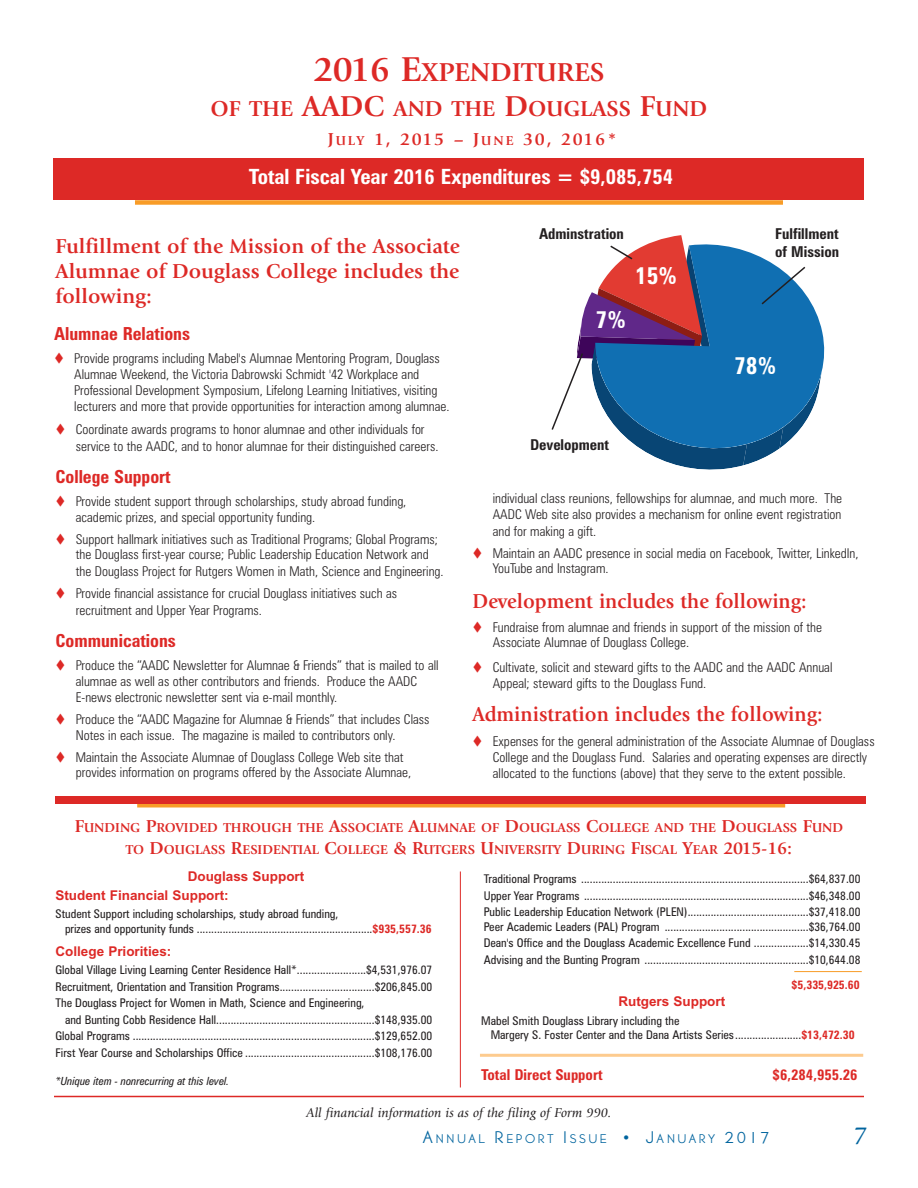
<style>
.page{position:relative;width:918px;height:1188px;background:#fff}
.page>*{position:absolute;margin:0;border:0;box-sizing:border-box;transform-origin:0 0}
.t1{font:36px "Coronet";color:#00649e}
.t2{font:700 27px "Giovanni";color:#dd2926}
.t3{font:700 condensed 24px "Zurich BT";color:#fff}
.t4{font:700 22.5px "Giovanni";color:#dd2926}
.t5{font:700 21px/25.2px "Giovanni";color:#dd2926;text-align:justify}
.t6{font:700 21px "Giovanni";color:#dd2926;scale:.95 1}
.t7{font:700 condensed 21px "Zurich BT";color:#fff}
.t8{font:700 condensed 18px "Zurich BT";color:#dd2926}
.t9{font:700 18px "Giovanni";letter-spacing:.095em;color:#dd2926}
.t10{font:700 condensed 15px/18px "Zurich BT";color:#231f20}
.t11{font:700 condensed 15px "Zurich BT";color:#dd2926}
.t12{font:300 condensed 13.5px/15.9px "Zurich BT";color:#231f20}
.t13{font:700 13.5px/21.6px "Giovanni";color:#dd2926;text-align:center}
.t14{font:700 13.5px/19.2px "Arial";color:#dd2926}
.t15{font:italic 13.5px "Giovanni";color:#231f20}
.t16{font:12.3px "Bernhard Gothic SG";letter-spacing:.205em;color:#00649e}
.t17{font:condensed 12px/16.5px "Zurich BT";color:#231f20;text-align:justify}
.t18{font:700 condensed 12px "Zurich BT";color:#dd2926}
.t19{font:italic condensed 11.25px "Zurich BT";color:#231f20}
.s1{font-size:36px}
.s2{font-size:30px}
.s3{font-size:13.5px}
.s4{color:#dd2926}
.s5{font-size:18px}
.s6{font-weight:700;color:#dd2926}
.s7{font-size:16.5px}
</style>
<div class="page">
<div style="left:54px;top:158px;width:810px;height:42px;background:#dd2926"></div>
<hr style="left:54px;top:1096px;width:810px;height:1px;background:#dd2926">
<hr style="left:480px;top:1054px;width:383px;height:3px;background:#fdcb8f">
<hr style="left:460px;top:871px;width:1px;height:217px;background:#dd2926">
<svg style="left:551px;top:235px;width:272px;height:235px"></svg>
<div style="left:135px;top:200px;width:648px;height:5px;background:#f89c27"></div>
<hr style="left:794px;top:971px;width:68px;height:1px;background:#f89c27">
<div style="left:137px;top:803px;width:648px;height:5px;background:#f89c27"></div>
<div style="left:55px;top:796px;width:810px;height:8px;background:#dd2926"></div>
<h2 class="t2" style="left:314px;top:62px;width:292px"><span class="s1">2016 E</span>XPENDITURES</h2>
<h3 class="t4" style="left:210px;top:100px;width:499px">OF THE <span class="s2">AADC</span> AND THE <span class="s2">D</span>OUGLASS <span class="s2">F</span>UND</h3>
<h3 class="t9" style="left:328px;top:132px;width:291px">J<span class="s3">ULY</span> 1, 2015 – J<span class="s3">UNE</span> 30, 2016*</h3>
<h3 class="t7" style="left:249px;top:169px;width:426px">Total Fiscal Year 2016 Expenditures = $9,085,754</h3>
<h3 class="t5" style="left:56px;top:235px;width:406px">Fulfillment of the Mission of the Associate Alumnae of Douglass College includes the following:</h3>
<h3 class="t8" style="left:54px;top:327px;width:138px">Alumnae Relations</h3>
<p class="t12" style="left:74px;top:352px;width:377px;text-indent:-20px"><span class="s4">▼</span> Provide programs including Mabel's Alumnae Mentoring Program, Douglass Alumnae Weekend, the Victoria Dabrowski Schmidt '42 Workplace and Professional Development Symposium, Lifelong Learning Initiatives, visiting lecturers and more that provide opportunities for interaction among alumnae.</p>
<p class="t12" style="left:76px;top:422px;width:364px;line-height:16.6px;text-indent:-20px"><span class="s4">▼</span> Coordinate awards programs to honor alumnae and other individuals for service to the AADC, and to honor alumnae for their distinguished careers.</p>
<h3 class="t8" style="left:55px;top:470px;width:117px">College Support</h3>
<p class="t12" style="left:76px;top:495px;width:332px;line-height:15.5px;text-indent:-20px"><span class="s4">▼</span> Provide student support through scholarships, study abroad funding, academic prizes, and special opportunity funding.</p>
<p class="t12" style="left:76px;top:532px;width:369px;text-indent:-20px"><span class="s4">▼</span> Support hallmark initiatives such as Traditional Programs; Global Programs; the Douglass first-year course; Public Leadership Education Network and the Douglass Project for Rutgers Women in Math, Science and Engineering.</p>
<p class="t12" style="left:76px;top:586px;width:323px;line-height:16.6px;text-indent:-20px"><span class="s4">▼</span> Provide financial assistance for crucial Douglass initiatives such as recruitment and Upper Year Programs.</p>
<h3 class="t8" style="left:55px;top:634px;width:122px">Communications</h3>
<p class="t12" style="left:76px;top:659px;width:364px;text-indent:-20px"><span class="s4">▼</span> Produce the “AADC Newsletter for Alumnae &amp; Friends” that is mailed to all alumnae as well as other contributors and friends. Produce the AADC<br>E-news electronic newsletter sent via e-mail monthly.</p>
<p class="t12" style="left:76px;top:713px;width:355px;line-height:15.5px;text-indent:-20px"><span class="s4">▼</span> Produce the “AADC Magazine for Alumnae &amp; Friends” that includes Class<br>Notes in each issue. The magazine is mailed to contributors only.</p>
<p class="t12" style="left:76px;top:751px;width:337px;line-height:15.5px;text-indent:-20px"><span class="s4">▼</span> Maintain the Associate Alumnae of Douglass College Web site that provides information on programs offered by the Associate Alumnae,</p>
<p class="t10" style="left:539px;top:226px;width:86px">Adminstration</p>
<p class="t10" style="left:775px;top:226px;width:65px">Fulfillment of Mission</p>
<h3 class="t3" style="left:635px;top:266px;width:44px">15%</h3>
<h3 class="t3" style="left:596px;top:310px;width:32px">7%</h3>
<p class="t10" style="left:530px;top:437px;width:81px">Development</p>
<h3 class="t3" style="left:734px;top:357px;width:44px">78%</h3>
<p class="t12" style="left:493px;top:492px;width:351px;text-align:justify">individual class reunions, fellowships for alumnae, and much more. The AADC Web site also provides a mechanism for online event registration and for making a gift.</p>
<p class="t12" style="left:493px;top:547px;width:367px;line-height:15.5px;text-indent:-20px"><span class="s4">▼</span> Maintain an AADC presence in social media on Facebook, Twitter, LinkedIn,<br>YouTube and Instagram.</p>
<h3 class="t6" style="left:473px;top:593px;width:353px">Development includes the following:</h3>
<p class="t12" style="left:493px;top:621px;width:331px;line-height:15.5px;text-indent:-20px"><span class="s4">▼</span> Fundraise from alumnae and friends in support of the mission of the<br>Associate Alumnae of Douglass College.</p>
<p class="t12" style="left:493px;top:660px;width:341px;line-height:16.6px;text-indent:-20px"><span class="s4">▼</span> Cultivate, solicit and steward gifts to the AADC and the AADC Annual<br>Appeal; steward gifts to the Douglass Fund.</p>
<h3 class="t6" style="left:473px;top:706px;width:370px">Administration includes the following:</h3>
<p class="t12" style="left:493px;top:735px;width:383px;text-indent:-20px"><span class="s4">▼</span> Expenses for the general administration of the Associate Alumnae of Douglass<br>College and the Douglass Fund. Salaries and operating expenses are directly allocated to the functions (above) that they serve to the extent possible.</p>
<p class="t13" style="left:75px;top:818px;width:770px"><span class="s5">F</span>UNDING <span class="s5">P</span>ROVIDED THROUGH THE <span class="s5">A</span>SSOCIATE <span class="s5">A</span>LUMNAE OF <span class="s5">D</span>OUGLASS <span class="s5">C</span>OLLEGE AND THE <span class="s5">D</span>OUGLASS <span class="s5">F</span>UND<br>TO <span class="s5">D</span>OUGLASS <span class="s5">R</span>ESIDENTIAL <span class="s5">C</span>OLLEGE <span class="s5">&amp; R</span>UTGERS <span class="s5">U</span>NIVERSITY <span class="s5">D</span>URING <span class="s5">F</span>ISCAL <span class="s5">Y</span>EAR <span class="s5">2015-16:</span></p>
<p class="t14" style="left:55px;top:867px;width:250px;text-indent:132px">Douglass Support<br>Student Financial Support:</p>
<p class="t17" style="left:65px;top:908px;width:368px;line-height:14.4px;text-indent:-10px">Student Support including scholarships, study abroad funding,<br>prizes and opportunity funds .............................................................<span class="s6">$935,557.36</span></p>
<p class="t14" style="left:56px;top:942px;width:117px">College Priorities:</p>
<p class="t17" style="left:55px;top:963px;width:378px">Global Village Living Learning Center Residence Hall*........................$4,531,976.07<br>Recruitment, Orientation and Transition Programs.................................$206,845.00<br>The Douglass Project for Women in Math, Science and Engineering,</p>
<p class="t17" style="left:55px;top:1012px;width:378px;text-indent:10px">and Bunting Cobb Residence Hall.......................................................$148,935.00<br>Global Programs ....................................................................................$129,652.00<br>First Year Course and Scholarships Office .............................................$108,176.00</p>
<p class="t17" style="left:484px;top:872px;width:378px">Traditional Programs ...............................................................................$64,837.00<br>Upper Year Programs ..............................................................................$46,348.00<br>Public Leadership Education Network (PLEN)..........................................$37,418.00</p>
<p class="t17" style="left:484px;top:919px;width:378px">Peer Academic Leaders (PAL) Program ..................................................$36,764.00<br>Dean's Office and the Douglass Academic Excellence Fund ...................$14,330.45<br>Advising and the Bunting Program .........................................................$10,644.08</p>
<p class="t18" style="left:792px;top:980px;width:70px">$5,335,925.60</p>
<p class="t14" style="left:618px;top:991px;width:108px">Rutgers Support</p>
<p class="t17" style="left:491px;top:1015px;width:365px;line-height:14.4px;text-indent:-10px">Mabel Smith Douglass Library including the<br>Margery S. Foster Center and the Dana Artists Series.......................<span class="s6">$13,472.30</span></p>
<p class="t19" style="left:55px;top:1077px;width:175px">*Unique item - nonrecurring at this level.</p>
<p class="t11" style="left:481px;top:1069px;width:123px">Total Direct Support</p>
<p class="t11" style="left:773px;top:1069px;width:87px">$6,284,955.26</p>
<p class="t15" style="left:306px;top:1107px;width:307px">All financial information is as of the filing of Form 990.</p>
<p class="t16" style="left:423px;top:1132px;width:349px"><span class="s7">A</span>NNUAL <span class="s7">R</span>EPORT <span class="s7">I</span>SSUE <span class="s7">• J</span>ANUARY <span class="s7">2017</span></p>
<h1 class="t1" style="left:848px;top:1111px;width:16px">7</h1>
</div>
